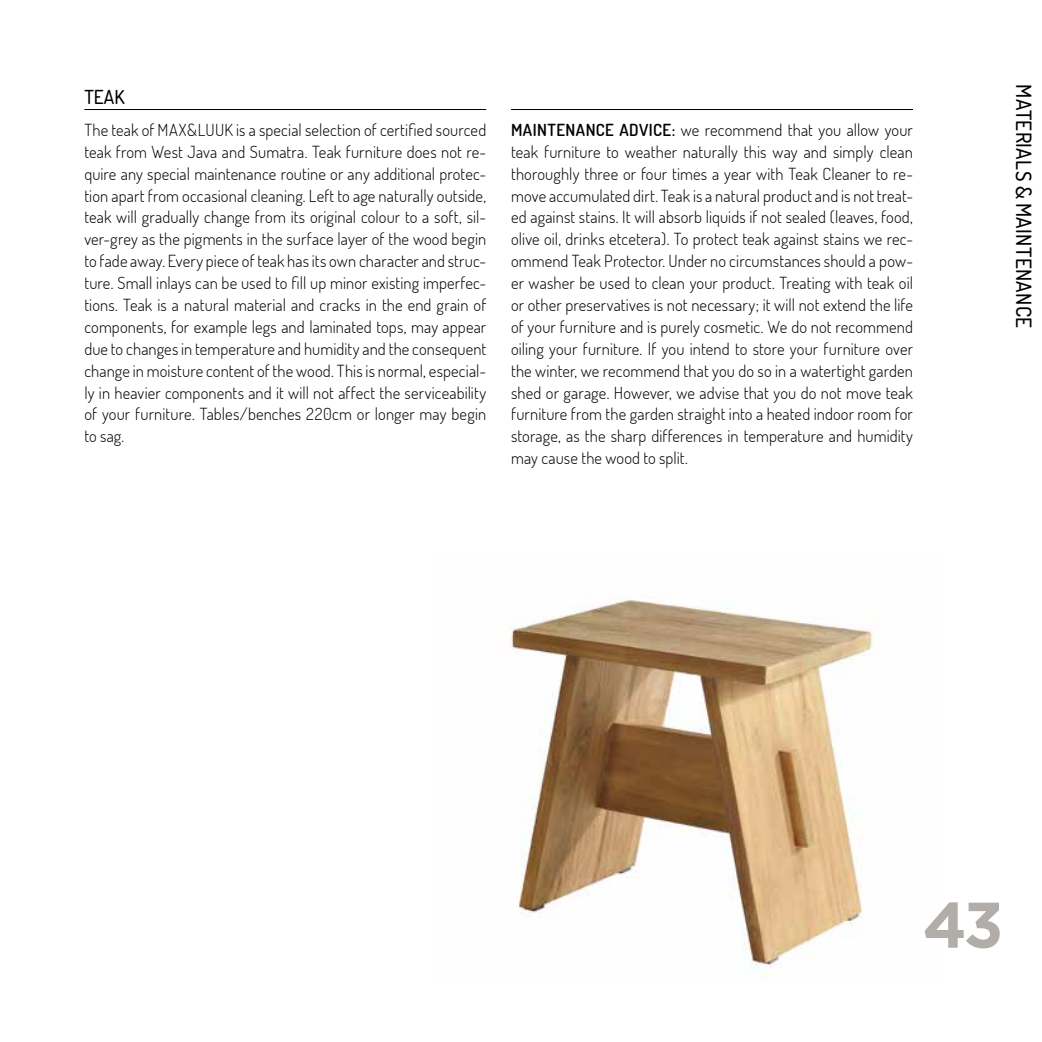
<style>
.page{position:relative;width:1042px;height:1042px;background:#fff}
.page>*{position:absolute;margin:0;border:0;box-sizing:border-box;transform-origin:0 0}
.t1{font:700 64.4px "Gotham";color:#b1aea9}
.t2{font:500 21px "Dosis";letter-spacing:.02em;color:#000}
.t3{font:500 19.25px "Dosis";color:#000}
.t4{font:300 16.62px/21.9px "Dosis";letter-spacing:.005em;color:#000;text-align:justify}
.s1{font-weight:600}
</style>
<div class="page">
<img style="left:509px;top:596px;width:365px;height:379px">
<hr style="left:84px;top:109px;width:402px;height:1px;background:#000">
<hr style="left:511px;top:109px;width:402px;height:1px;background:#000">
<p class="t3" style="left:84px;top:84px;width:42px">TEAK</p>
<p class="t4" style="left:84px;top:118px;width:403px">The teak of MAX&amp;LUUK is a special selection of certified sourced teak from West Java and Sumatra. Teak furniture does not re&shy;quire any special maintenance routine or any additional protec&shy;tion apart from occasional cleaning. Left to age naturally outside, teak will gradually change from its original colour to a soft, sil&shy;ver-grey as the pigments in the surface layer of the wood begin to fade away. Every piece of teak has its own character and struc&shy;ture. Small inlays can be used to fill up minor existing imperfec&shy;tions. Teak is a natural material and cracks in the end grain of components, for example legs and laminated tops, may appear due to changes in temperature and humidity and the consequent change in moisture content of the wood. This is normal, especial&shy;ly in heavier components and it will not affect the serviceability of your furniture. Tables/benches 220cm or longer may begin to sag.</p>
<p class="t4" style="left:511px;top:118px;width:403px"><span class="s1">MAINTENANCE ADVICE:</span> we recommend that you allow your teak furniture to weather naturally this way and simply clean thoroughly three or four times a year with Teak Cleaner to re&shy;move accumulated dirt. Teak is a natural product and is not treat&shy;ed against stains. It will absorb liquids if not sealed (leaves, food, olive oil, drinks etcetera). To protect teak against stains we rec&shy;ommend Teak Protector. Under no circumstances should a pow&shy;er washer be used to clean your product. Treating with teak oil or other preservatives is not necessary; it will not extend the life of your furniture and is purely cosmetic. We do not recommend oiling your furniture. If you intend to store your furniture over the winter, we recommend that you do so in a watertight garden shed or garage. However, we advise that you do not move teak furniture from the garden straight into a heated indoor room for storage, as the sharp differences in temperature and humidity may cause the wood to split.</p>
<p class="t2" style="left:1037px;top:84px;width:245px;rotate:90deg">MATERIALS &amp; MAINTENANCE</p>
<h1 class="t1" style="left:922px;top:882px;width:82px">43</h1>
</div>
